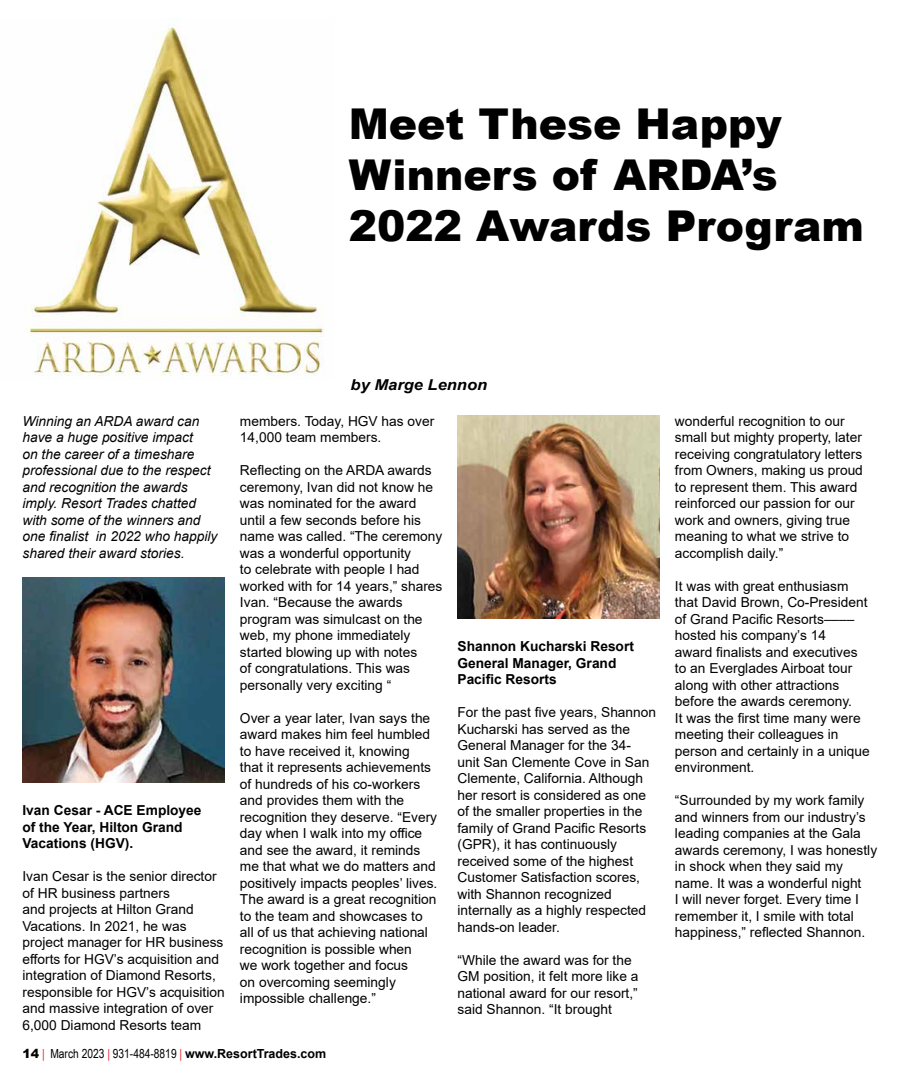
<style>
.page{position:relative;width:900px;height:1080px;background:#fff}
.page>*{position:absolute;margin:0;border:0;box-sizing:border-box;transform-origin:0 0}
.t1{font:900 42.5px/51px "Arial";color:#000}
.t2{font:italic 700 15px "Arial";color:#000;scale:1.1 1}
.t3{font:13.75px/16.5px "Arial";color:#000}
.t4{font:italic 13.75px/16.5px "Arial";color:#000}
.t5{font:700 13.75px/16.5px "Arial";color:#000}
.t6{font:12.5px "Arial Narrow";color:#000}
.s1{font-family:"Arial";font-weight:900}
.s2{color:#ed1d24}
.s3{font-family:"Arial";font-weight:700}
</style>
<div class="page">
<img style="left:22px;top:577px;width:203px;height:205px">
<img style="left:458px;top:416px;width:202px;height:202px">
<img style="left:24px;top:22px;width:300px;height:358px">
<h1 class="t1" style="left:349px;top:97px;width:517px">Meet These Happy<br>Winners of ARDA’s<br>2022 Awards Program</h1>
<p class="t4" style="left:22px;top:413px;width:196px">Winning an ARDA award can have a huge positive impact<br>on the career of a timeshare professional due to the respect and recognition the awards imply. Resort Trades chatted with some of the winners and one finalist in 2022 who happily shared their award stories.</p>
<p class="t5" style="left:22px;top:802px;width:181px">Ivan Cesar - ACE Employee of the Year, Hilton Grand<br>Vacations (HGV).</p>
<p class="t3" style="left:22px;top:868px;width:204px">Ivan Cesar is the senior director of HR business partners<br>and projects at Hilton Grand<br>Vacations. In 2021, he was project manager for HR business efforts for HGV’s acquisition and integration of Diamond Resorts, responsible for HGV’s acquisition and massive integration of over<br>6,000 Diamond Resorts team</p>
<p class="t2" style="left:351px;top:375px;width:126px">by Marge Lennon</p>
<p class="t3" style="left:240px;top:413px;width:196px">members. Today, HGV has over<br>14,000 team members.</p>
<p class="t3" style="left:240px;top:462px;width:204px">Reflecting on the ARDA awards ceremony, Ivan did not know he was nominated for the award until a few seconds before his name was called. “The ceremony was a wonderful opportunity<br>to celebrate with people I had worked with for 14 years,” shares<br>Ivan. “Because the awards program was simulcast on the web, my phone immediately started blowing up with notes<br>of congratulations. This was personally very exciting “</p>
<p class="t3" style="left:240px;top:710px;width:199px">Over a year later, Ivan says the award makes him feel humbled to have received it, knowing<br>that it represents achievements of hundreds of his co-workers and provides them with the recognition they deserve. “Every day when I walk into my office and see the award, it reminds me that what we do matters and positively impacts peoples’ lives.<br>The award is a great recognition to the team and showcases to all of us that achieving national recognition is possible when<br>we work together and focus<br>on overcoming seemingly impossible challenge.”</p>
<p class="t5" style="left:458px;top:638px;width:178px">Shannon Kucharski Resort<br>General Manager, Grand<br>Pacific Resorts</p>
<p class="t3" style="left:458px;top:704px;width:200px">For the past five years, Shannon<br>Kucharski has served as the<br>General Manager for the 34- unit San Clemente Cove in San<br>Clemente, California. Although her resort is considered as one of the smaller properties in the family of Grand Pacific Resorts (GPR), it has continuously received some of the highest<br>Customer Satisfaction scores, with Shannon recognized internally as a highly respected hands-on leader.</p>
<p class="t3" style="left:458px;top:952px;width:183px">“While the award was for the<br>GM position, it felt more like a national award for our resort,” said Shannon. “It brought</p>
<p class="t6" style="left:22px;top:1044px;width:305px"><span class="s1">14</span> <span class="s2">|</span> March 2023 <span class="s2">|</span> 931-484-8819 <span class="s2">|</span> <span class="s3">www.ResortTrades.com</span></p>
<p class="t3" style="left:675px;top:413px;width:189px">wonderful recognition to our small but mighty property, later receiving congratulatory letters from Owners, making us proud to represent them. This award reinforced our passion for our work and owners, giving true meaning to what we strive to accomplish daily.”</p>
<p class="t3" style="left:675px;top:578px;width:196px">It was with great enthusiasm that David Brown, Co-President of Grand Pacific Resorts–––– hosted his company’s 14<br>award finalists and executives to an Everglades Airboat tour along with other attractions before the awards ceremony.<br>It was the first time many were meeting their colleagues in person and certainly in a unique environment.</p>
<p class="t3" style="left:675px;top:792px;width:204px">“Surrounded by my work family and winners from our industry’s leading companies at the Gala awards ceremony, I was honestly in shock when they said my name. It was a wonderful night<br>I will never forget. Every time I remember it, I smile with total happiness,” reflected Shannon.</p>
</div>
